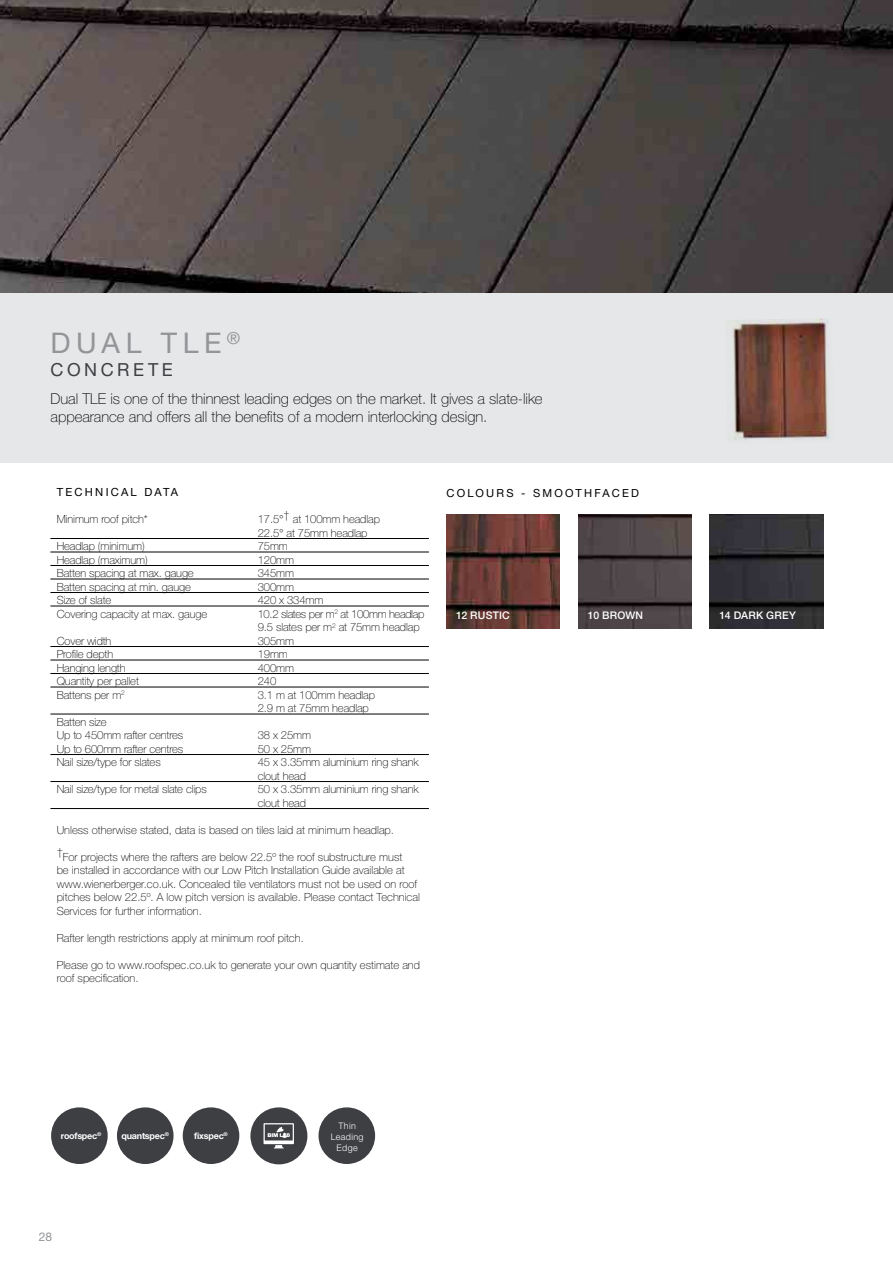
<style>
.page{position:relative;width:893px;height:1263px;background:#fff}
.page>*{position:absolute;margin:0;border:0;box-sizing:border-box;transform-origin:0 0}
.t1{font:28.5px "Helvetica Neue LTW1 G";letter-spacing:.195em;color:#939598}
.t2{font:18px "Helvetica Neue LTW1 G";letter-spacing:.195em;color:#3e3f43}
.t3{font:100 15px/18px "Helvetica Neue LTW1 G";color:#000}
.t4{font:12px "Helvetica Neue LTW1 G";color:#939598}
.t5{font:100 11.25px/13.5px "Helvetica Neue LTW1 G";letter-spacing:-.01em;color:#000}
.t6{font:100 11.25px/13.5px "Helvetica Neue LTW1 G";letter-spacing:-.03em;color:#000}
.t7{font:11.25px "Helvetica Neue LTW1 G";letter-spacing:.2em;color:#000}
.t8{font:11.1px "Helvetica Neue LTW1 G";letter-spacing:.2em;color:#000}
.t9{font:500 10.5px "Helvetica Neue LTW1 G";letter-spacing:.02em;color:#fff}
.t10{font:700 9px "Helvetica Neue LTW1 G";letter-spacing:-.025em;color:#fff}
.t11{font:300 9px/10.8px "Helvetica Neue LTW1 G";letter-spacing:.04em;color:#fff;text-align:center}
</style>
<div class="page">
<div style="left:0;top:293px;width:893px;height:169px;background:#e6e7e8"></div>
<div style="left:250px;top:1107px;width:57px;height:57px;background:#3e3f43;border-radius:50%"></div>
<div style="left:51px;top:1107px;width:57px;height:57px;background:#3e3f43;border-radius:50%"></div>
<div style="left:117px;top:1107px;width:57px;height:57px;background:#3e3f43;border-radius:50%"></div>
<div style="left:183px;top:1107px;width:56px;height:57px;background:#3e3f43;border-radius:50%"></div>
<svg style="left:264px;top:1123px;width:30px;height:25px"></svg>
<div style="left:319px;top:1107px;width:56px;height:57px;background:#3e3f43;border-radius:50%"></div>
<img style="left:578px;top:514px;width:113px;height:114px">
<img style="left:710px;top:514px;width:113px;height:114px">
<img style="left:446px;top:514px;width:114px;height:114px">
<hr style="left:50px;top:538px;width:379px;height:1px;background:#000">
<hr style="left:50px;top:552px;width:379px;height:1px;background:#000">
<hr style="left:50px;top:565px;width:379px;height:1px;background:#000">
<hr style="left:50px;top:579px;width:379px;height:1px;background:#000">
<hr style="left:50px;top:592px;width:379px;height:1px;background:#000">
<hr style="left:50px;top:606px;width:379px;height:1px;background:#000">
<hr style="left:50px;top:646px;width:379px;height:1px;background:#000">
<hr style="left:50px;top:660px;width:379px;height:1px;background:#000">
<hr style="left:50px;top:673px;width:379px;height:1px;background:#000">
<hr style="left:50px;top:687px;width:379px;height:1px;background:#000">
<hr style="left:50px;top:714px;width:379px;height:1px;background:#000">
<hr style="left:50px;top:754px;width:379px;height:1px;background:#000">
<hr style="left:50px;top:781px;width:379px;height:1px;background:#000">
<hr style="left:50px;top:808px;width:379px;height:1px;background:#000">
<img style="left:732px;top:318px;width:98px;height:123px">
<img style="left:0;top:0;width:893px;height:293px">
<h1 class="t1" style="left:51px;top:326px;width:191px">DUAL TLE <sup>®</sup></h1>
<h3 class="t3" style="left:51px;top:390px;width:494px">Dual TLE is one of the thinnest leading edges on the market. It gives a slate-like appearance and offers all the benefits of a modern interlocking design.</h3>
<h2 class="t2" style="left:51px;top:358px;width:124px">CONCRETE</h2>
<p class="t7" style="left:57px;top:485px;width:123px">TECHNICAL DATA</p>
<p class="t8" style="left:446px;top:486px;width:194px">COLOURS - SMOOTHFACED</p>
<p class="t5" style="left:57px;top:513px;width:93px">Minimum roof pitch*</p>
<p class="t5" style="left:258px;top:513px;width:124px">17.5°† at 100mm headlap<br>22.5° at 75mm headlap</p>
<p class="t5" style="left:57px;top:540px;width:90px">Headlap (minimum)</p>
<p class="t5" style="left:258px;top:540px;width:32px">75mm</p>
<p class="t5" style="left:57px;top:553px;width:92px">Headlap (maximum)</p>
<p class="t5" style="left:258px;top:553px;width:38px">120mm</p>
<p class="t5" style="left:57px;top:567px;width:139px">Batten spacing at max. gauge</p>
<p class="t5" style="left:258px;top:567px;width:38px">345mm</p>
<p class="t5" style="left:57px;top:580px;width:136px">Batten spacing at min. gauge</p>
<p class="t5" style="left:258px;top:580px;width:38px">300mm</p>
<p class="t5" style="left:57px;top:594px;width:56px">Size of slate</p>
<p class="t5" style="left:258px;top:594px;width:67px">420 x 334mm</p>
<p class="t5" style="left:57px;top:607px;width:152px">Covering capacity at max. gauge</p>
<p class="t6" style="left:258px;top:607px;width:168px">10.2 slates per m<sup>2</sup> at 100mm headlap<br>9.5 slates per m<sup>2</sup> at 75mm headlap</p>
<p class="t5" style="left:57px;top:634px;width:56px">Cover width</p>
<p class="t5" style="left:258px;top:634px;width:38px">305mm</p>
<p class="t5" style="left:57px;top:648px;width:58px">Profile depth</p>
<p class="t5" style="left:258px;top:648px;width:32px">19mm</p>
<p class="t5" style="left:57px;top:661px;width:70px">Hanging length</p>
<p class="t5" style="left:258px;top:661px;width:38px">400mm</p>
<p class="t5" style="left:57px;top:675px;width:84px">Quantity per pallet</p>
<p class="t5" style="left:258px;top:675px;width:20px">240</p>
<p class="t5" style="left:57px;top:688px;width:70px">Battens per m<sup>2</sup></p>
<p class="t5" style="left:258px;top:688px;width:119px">3.1 m at 100mm headlap<br>2.9 m at 75mm headlap</p>
<p class="t5" style="left:57px;top:715px;width:128px">Batten size<br>Up to 450mm rafter centres</p>
<p class="t9" style="left:456px;top:609px;width:55px">12 RUSTIC</p>
<p class="t9" style="left:588px;top:609px;width:57px">10 BROWN</p>
<p class="t9" style="left:720px;top:609px;width:78px">14 DARK GREY</p>
<p class="t5" style="left:258px;top:729px;width:55px">38 x 25mm</p>
<p class="t5" style="left:57px;top:742px;width:128px">Up to 600mm rafter centres</p>
<p class="t5" style="left:258px;top:742px;width:55px">50 x 25mm</p>
<p class="t5" style="left:57px;top:756px;width:106px">Nail size/type for slates</p>
<p class="t5" style="left:258px;top:756px;width:162px">45 x 3.35mm aluminium ring shank clout head</p>
<p class="t5" style="left:57px;top:783px;width:152px">Nail size/type for metal slate clips</p>
<p class="t5" style="left:258px;top:783px;width:162px">50 x 3.35mm aluminium ring shank clout head</p>
<p class="t5" style="left:57px;top:823px;width:339px">Unless otherwise stated, data is based on tiles laid at minimum headlap.</p>
<p class="t5" style="left:57px;top:850px;width:365px">†For projects where the rafters are below 22.5º the roof substructure must<br>be installed in accordance with our Low Pitch Installation Guide available at www.wienerberger.co.uk. Concealed tile ventilators must not be used on roof pitches below 22.5º. A low pitch version is available. Please contact Technical Services for further information.</p>
<p class="t5" style="left:57px;top:931px;width:249px">Rafter length restrictions apply at minimum roof pitch.</p>
<p class="t5" style="left:57px;top:958px;width:365px">Please go to www.roofspec.co.uk to generate your own quantity estimate and roof specification.</p>
<p class="t10" style="left:61px;top:1130px;width:42px">roofspec<sup>®</sup></p>
<p class="t10" style="left:122px;top:1130px;width:49px">quantspec<sup>®</sup></p>
<p class="t10" style="left:194px;top:1130px;width:35px">fixspec<sup>®</sup></p>
<p class="t11" style="left:331px;top:1120px;width:34px">Thin<br>Leading<br>Edge</p>
<p class="t4" style="left:39px;top:1229px;width:15px">28</p>
</div>
